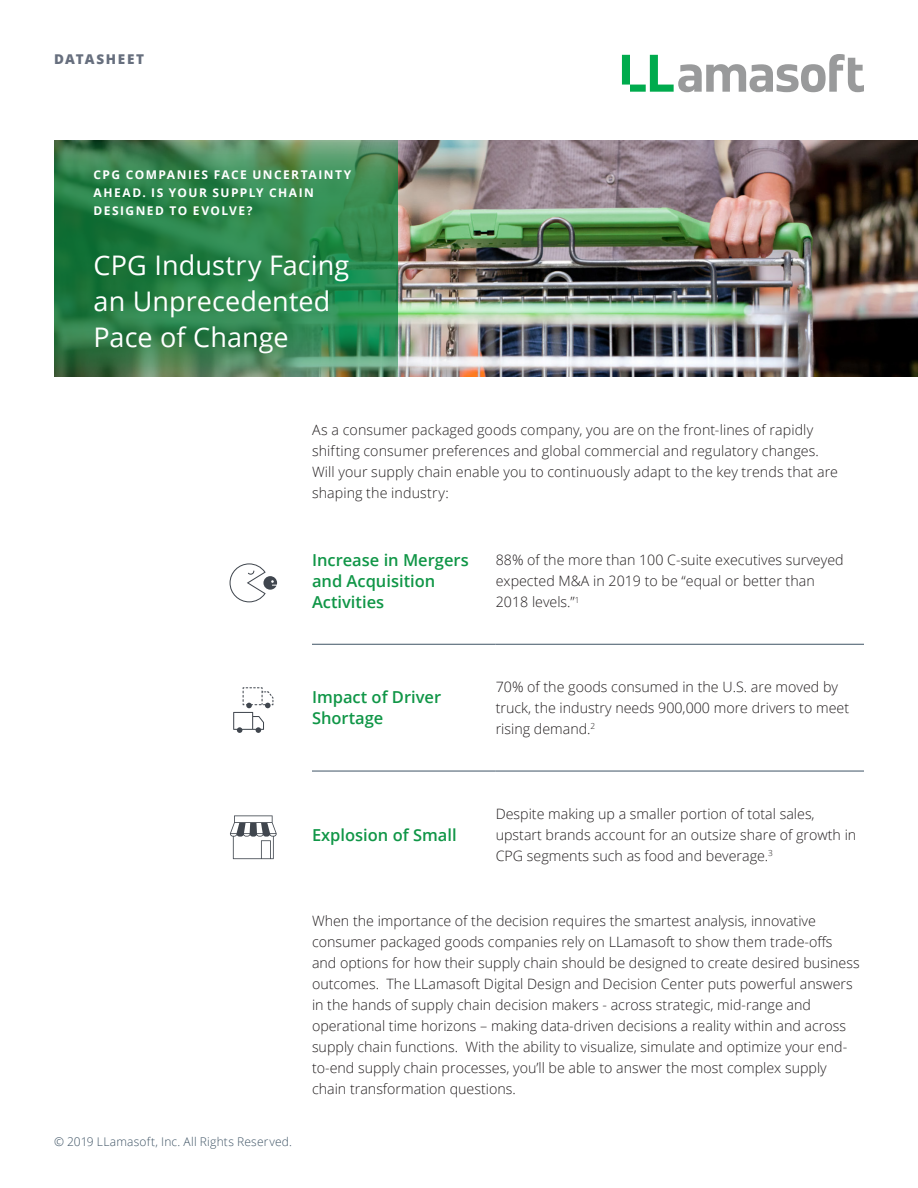
<style>
.page{position:relative;width:918px;height:1188px;background:#fff}
.page>*{position:absolute;margin:0;border:0;box-sizing:border-box;transform-origin:0 0}
.t1{font:27px/36px "Open Sans";letter-spacing:.005em;color:#fff}
.t2{font:600 16.5px/21px "Open Sans";color:#109647}
.t3{font:300 14.25px/21px "Open Sans";color:#231f20}
.t4{font:800 13.5px "Open Sans";letter-spacing:.12em;color:#676f7e}
.t5{font:700 12px/18px "Open Sans";letter-spacing:.12em;color:#fff}
.t6{font:300 12px "Open Sans";letter-spacing:.015em;color:#3f5465}
</style>
<div class="page">
<svg style="left:622px;top:54px;width:242px;height:38px"></svg>
<hr style="left:312px;top:644px;width:184px;height:1px;background:#3f5465">
<hr style="left:496px;top:644px;width:368px;height:1px;background:#3f5465">
<hr style="left:312px;top:771px;width:184px;height:1px;background:#3f5465">
<hr style="left:496px;top:771px;width:368px;height:1px;background:#3f5465">
<img style="left:398px;top:140px;width:520px;height:236px">
<svg style="left:54px;top:140px;width:344px;height:236px;background:#33834d"></svg>
<svg style="left:230px;top:563px;width:47px;height:39px"></svg>
<svg style="left:233px;top:687px;width:40px;height:46px"></svg>
<svg style="left:230px;top:815px;width:47px;height:44px"></svg>
<p class="t4" style="left:54px;top:49px;width:92px">DATASHEET</p>
<p class="t5" style="left:94px;top:165px;width:259px">CPG COMPANIES FACE UNCERTAINTY<br>AHEAD. IS YOUR SUPPLY CHAIN<br>DESIGNED TO EVOLVE?</p>
<h1 class="t1" style="left:94px;top:246px;width:257px">CPG Industry Facing an Unprecedented<br>Pace of Change</h1>
<p class="t3" style="left:312px;top:419px;width:527px">As a consumer packaged goods company, you are on the front-lines of rapidly shifting consumer preferences and global commercial and regulatory changes.<br>Will your supply chain enable you to continuously adapt to the key trends that are shaping the industry:</p>
<p class="t2" style="left:312px;top:549px;width:158px">Increase in Mergers and Acquisition<br>Activities</p>
<p class="t3" style="left:496px;top:549px;width:349px">88% of the more than 100 C-suite executives surveyed expected M&amp;A in 2019 to be “equal or better than<br>2018 levels.”<sup>1</sup></p>
<p class="t2" style="left:312px;top:687px;width:131px">Impact of Driver<br>Shortage</p>
<p class="t3" style="left:496px;top:676px;width:355px">70% of the goods consumed in the U.S. are moved by truck, the industry needs 900,000 more drivers to meet rising demand.<sup>2</sup></p>
<p class="t2" style="left:312px;top:824px;width:146px">Explosion of Small</p>
<p class="t3" style="left:496px;top:803px;width:362px">Despite making up a smaller portion of total sales, upstart brands account for an outsize share of growth in<br>CPG segments such as food and beverage.<sup>3</sup></p>
<p class="t6" style="left:54px;top:1133px;width:240px">© 2019 LLamasoft, Inc. All Rights Reserved.</p>
<p class="t3" style="left:312px;top:910px;width:549px">When the importance of the decision requires the smartest analysis, innovative consumer packaged goods companies rely on LLamasoft to show them trade-offs and options for how their supply chain should be designed to create desired business outcomes. The LLamasoft Digital Design and Decision Center puts powerful answers in the hands of supply chain decision makers - across strategic, mid-range and operational time horizons – making data-driven decisions a reality within and across supply chain functions. With the ability to visualize, simulate and optimize your end&shy;to-end supply chain processes, you’ll be able to answer the most complex supply chain transformation questions.</p>
</div>
